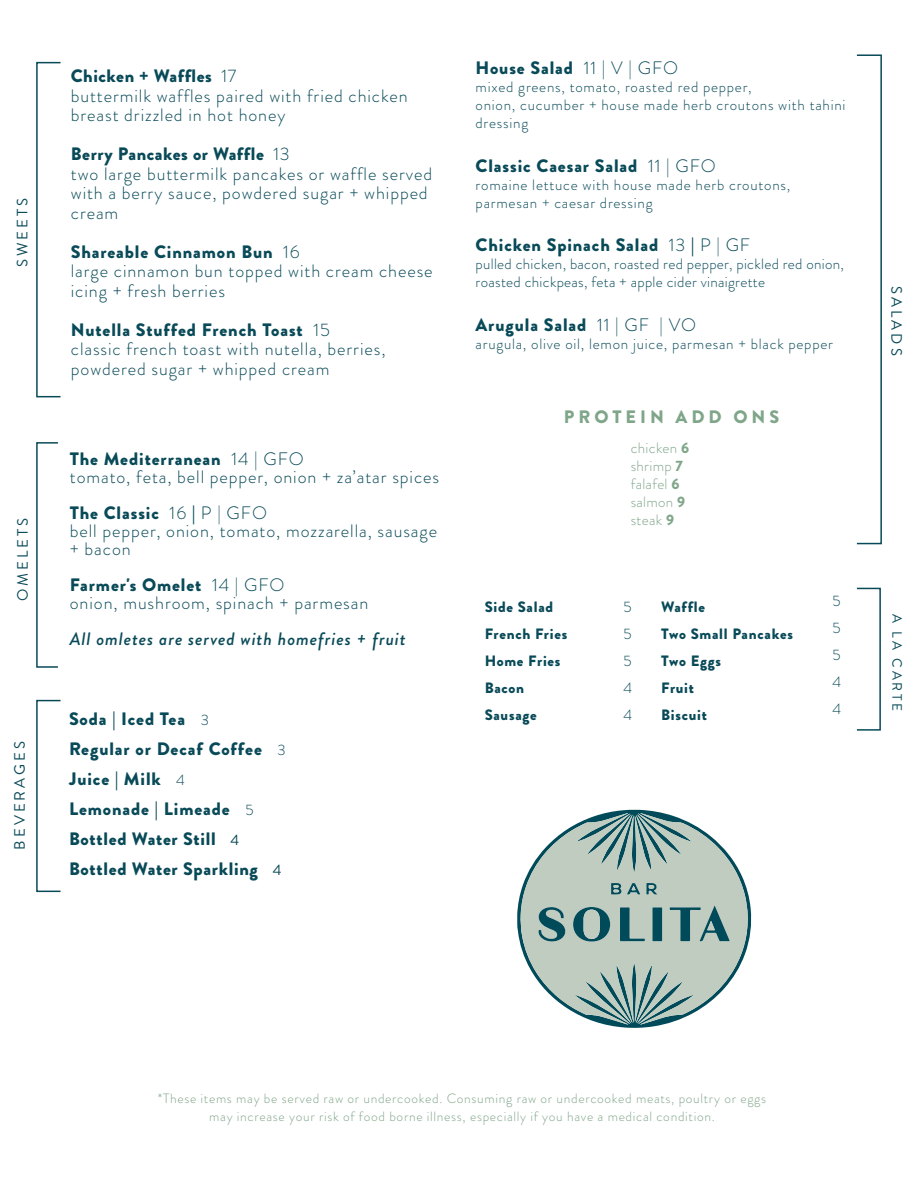
<style>
.page{position:relative;width:918px;height:1188px;background:#fff}
.page>*{position:absolute;margin:0;border:0;box-sizing:border-box;transform-origin:0 0}
.t1{font:300 18px/19.5px "Brandon Grotesque";letter-spacing:.05em;color:#094a58}
.t2{font:900 18px/30px "Brandon Grotesque";letter-spacing:.05em;color:#094a58}
.t3{font:900 18px "Brandon Grotesque";letter-spacing:.03em;color:#094a58}
.t4{font:italic 500 18px "Brandon Grotesque";letter-spacing:.05em;color:#094a58}
.t5{font:900 18px "Brandon Grotesque";letter-spacing:.22em;color:#80a68a}
.t6{font:300 15px/18px "Brandon Grotesque";letter-spacing:.05em;color:#094a58}
.t7{font:300 15px/18px "Brandon Grotesque";letter-spacing:.02em;color:#094a58}
.t8{font:900 15px "Brandon Grotesque";letter-spacing:.05em;color:#094a58}
.t9{font:300 15px "Brandon Grotesque";letter-spacing:.02em;color:#80a68a}
.t10{font:15px "Brandon Grotesque";letter-spacing:.2em;color:#094a58}
.t11{font:300 13.5px "Brandon Grotesque";letter-spacing:.05em;color:#81a68a}
.t12{font:13.5px "Brandon Grotesque";letter-spacing:.2em;color:#094a58}
.s1{font-weight:300}
.s2{font-weight:300;font-size:15px}
.s3{font-weight:400;font-size:15px}
.s4{font-weight:900}
</style>
<div class="page">
<div style="left:856px;top:54px;width:26px;height:490px;border:2px solid #094a58"></div>
<div style="left:36px;top:700px;width:25px;height:192px;border:2px solid #094a58"></div>
<div style="left:36px;top:62px;width:25px;height:335px;border:2px solid #094a58"></div>
<div style="left:36px;top:442px;width:23px;height:226px;border:2px solid #094a58"></div>
<div style="left:856px;top:588px;width:25px;height:143px;border:2px solid #094a58"></div>
<svg style="left:517px;top:810px;width:235px;height:218px"></svg>
<svg style="left:520px;top:813px;width:228px;height:212px;fill:#bfccbf"></svg>
<svg style="left:629px;top:810px;width:11px;height:4px"></svg>
<svg style="left:536px;top:907px;width:30px;height:34px"></svg>
<svg style="left:620px;top:907px;width:25px;height:34px"></svg>
<svg style="left:652px;top:907px;width:10px;height:34px"></svg>
<svg style="left:573px;top:907px;width:37px;height:35px"></svg>
<svg style="left:669px;top:905px;width:61px;height:37px;background:#7fa09d"></svg>
<svg style="left:646px;top:883px;width:11px;height:12px"></svg>
<svg style="left:611px;top:883px;width:29px;height:12px"></svg>
<p class="t10" style="left:12px;top:267px;width:71px;rotate:-90deg">SWEETS</p>
<p class="t10" style="left:12px;top:601px;width:85px;rotate:-90deg">OMELETS</p>
<p class="t10" style="left:9px;top:850px;width:110px;rotate:-90deg">BEVERAGES</p>
<p class="t3" style="left:71px;top:63px;width:167px">Chicken + Waffles <span class="s1">17</span></p>
<p class="t1" style="left:71px;top:86px;width:338px">buttermilk waffles paired with fried chicken breast drizzled in hot honey</p>
<p class="t3" style="left:71px;top:141px;width:220px">Berry Pancakes or Waffle <span class="s1">13</span></p>
<p class="t1" style="left:71px;top:164px;width:363px">two large buttermilk pancakes or waffle served with a berry sauce, powdered sugar + whipped cream</p>
<p class="t2" style="left:71px;top:237px;width:231px">Shareable Cinnamon Bun <span class="s1">16</span></p>
<p class="t1" style="left:71px;top:262px;width:363px">large cinnamon bun topped with cream cheese icing + fresh berries</p>
<p class="t2" style="left:71px;top:315px;width:261px">Nutella Stuffed French Toast <span class="s1">15</span></p>
<p class="t1" style="left:71px;top:340px;width:316px">classic french toast with nutella, berries,</p>
<p class="t1" style="left:71px;top:359px;width:260px">powdered sugar + whipped cream</p>
<p class="t2" style="left:70px;top:444px;width:236px">The Mediterranean <span class="s1">14 | GFO</span></p>
<p class="t1" style="left:70px;top:467px;width:371px">tomato, feta, bell pepper, onion + za’atar spices</p>
<p class="t2" style="left:70px;top:498px;width:199px">The Classic <span class="s1">16</span> | <span class="s1">P | GFO</span></p>
<p class="t1" style="left:70px;top:522px;width:369px;line-height:18px">bell pepper, onion, tomato, mozzarella, sausage + bacon</p>
<p class="t2" style="left:70px;top:570px;width:216px">Farmer's Omelet <span class="s1">14 | GFO</span></p>
<p class="t1" style="left:70px;top:593px;width:300px">onion, mushroom, spinach + parmesan</p>
<p class="t4" style="left:70px;top:626px;width:337px">All omletes are served with homefries + fruit</p>
<p class="t2" style="left:69px;top:704px;width:218px">Soda | Iced Tea <span class="s2">3<br></span>Regular or Decaf Coffee <span class="s2">3</span></p>
<p class="t2" style="left:69px;top:764px;width:186px">Juice | Milk <span class="s2">4<br></span>Lemonade | Limeade <span class="s2">5</span></p>
<p class="t2" style="left:69px;top:824px;width:172px">Bottled Water Still <span class="s3">4</span></p>
<p class="t2" style="left:69px;top:854px;width:214px">Bottled Water Sparkling <span class="s3">4</span></p>
<p class="t2" style="left:476px;top:54px;width:204px">House Salad <span class="s1">11 | V | GFO</span></p>
<p class="t6" style="left:476px;top:78px;width:277px">mixed greens, tomato, roasted red pepper,</p>
<p class="t6" style="left:476px;top:96px;width:371px">onion, cucumber + house made herb croutons with tahini dressing</p>
<p class="t2" style="left:476px;top:151px;width:242px">Classic Caesar Salad <span class="s1">11 | GFO</span></p>
<p class="t6" style="left:476px;top:176px;width:316px">romaine lettuce with house made herb croutons,</p>
<p class="t6" style="left:476px;top:194px;width:179px">parmesan + caesar dressing</p>
<p class="t2" style="left:476px;top:231px;width:276px">Chicken Spinach Salad <span class="s1">13</span> | <span class="s1">P | GF</span></p>
<p class="t7" style="left:476px;top:255px;width:370px">pulled chicken, bacon, roasted red pepper, pickled red onion, roasted chickpeas, feta + apple cider vinaigrette</p>
<p class="t2" style="left:476px;top:310px;width:222px">Arugula Salad <span class="s1">11 | GF | VO</span></p>
<p class="t6" style="left:476px;top:335px;width:359px">arugula, olive oil, lemon juice, parmesan + black pepper</p>
<p class="t5" style="left:564px;top:404px;width:217px">PROTEIN ADD ONS</p>
<p class="t9" style="left:631px;top:437px;width:60px">chicken <span class="s4">6</span></p>
<p class="t9" style="left:631px;top:455px;width:54px">shrimp <span class="s4">7</span></p>
<p class="t9" style="left:631px;top:473px;width:50px">falafel <span class="s4">6</span></p>
<p class="t9" style="left:631px;top:491px;width:56px">salmon <span class="s4">9</span></p>
<p class="t9" style="left:631px;top:509px;width:45px">steak <span class="s4">9</span></p>
<p class="t8" style="left:485px;top:596px;width:70px">Side Salad</p>
<p class="t8" style="left:485px;top:623px;width:84px">French Fries</p>
<p class="t8" style="left:485px;top:650px;width:77px">Home Fries</p>
<p class="t8" style="left:485px;top:677px;width:41px">Bacon</p>
<p class="t8" style="left:485px;top:704px;width:54px">Sausage</p>
<p class="t6" style="left:623px;top:598px;width:10px">5</p>
<p class="t6" style="left:623px;top:625px;width:10px">5</p>
<p class="t6" style="left:623px;top:652px;width:10px">5</p>
<p class="t6" style="left:623px;top:679px;width:10px">4</p>
<p class="t6" style="left:623px;top:706px;width:10px">4</p>
<p class="t8" style="left:661px;top:596px;width:45px">Waffle</p>
<p class="t8" style="left:661px;top:623px;width:133px">Two Small Pancakes</p>
<p class="t8" style="left:661px;top:650px;width:61px">Two Eggs</p>
<p class="t8" style="left:661px;top:677px;width:34px">Fruit</p>
<p class="t8" style="left:661px;top:704px;width:47px">Biscuit</p>
<p class="t6" style="left:833px;top:592px;width:10px">5</p>
<p class="t6" style="left:833px;top:619px;width:10px">5</p>
<p class="t6" style="left:833px;top:646px;width:10px">5</p>
<p class="t6" style="left:833px;top:673px;width:10px">4</p>
<p class="t6" style="left:833px;top:700px;width:10px">4</p>
<p class="t10" style="left:907px;top:286px;width:71px;rotate:90deg">SALADS</p>
<p class="t12" style="left:906px;top:614px;width:99px;rotate:90deg">A LA CARTE</p>
<p class="t11" style="left:158px;top:1089px;width:610px">*These items may be served raw or undercooked. Consuming raw or undercooked meats, poultry or eggs</p>
<p class="t11" style="left:209px;top:1107px;width:507px">may increase your risk of food borne illness, especially if you have a medical condition.</p>
</div>
